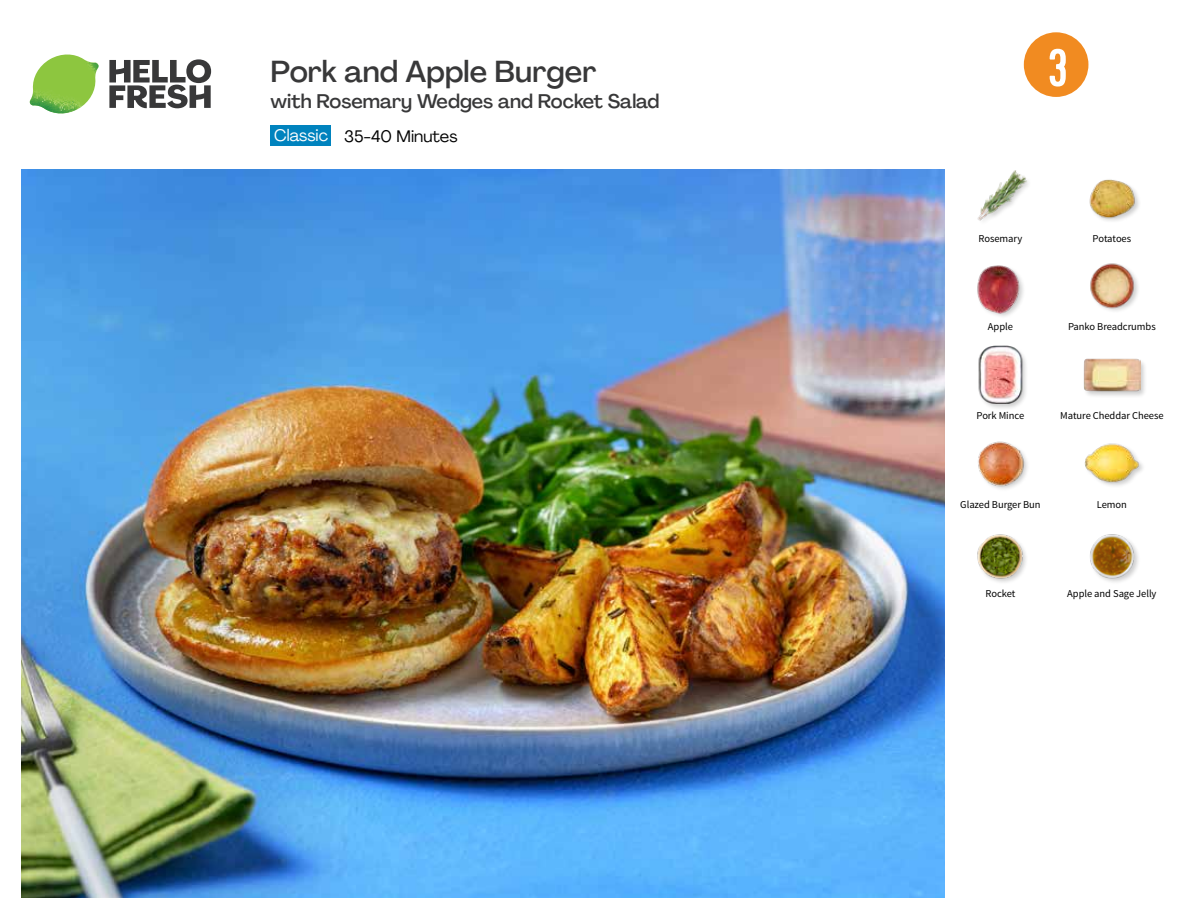
<style>
.page{position:relative;width:1188px;height:918px;background:#fff}
.page>*{position:absolute;margin:0;border:0;box-sizing:border-box;transform-origin:0 0}
.t1{font:54px "Kapra";color:#fff}
.t2{font:500 30px "Agrandir";color:#383839}
.t3{font:500 19.5px "Agrandir";color:#383839}
.t4{font:16.5px "Agrandir";color:#000}
.t5{font:16.5px "Agrandir";color:#fff}
.t6{font:10.5px "Source Sans Pro";letter-spacing:-.005em;color:#000}
</style>
<div class="page">
<svg style="left:109px;top:59px;width:102px;height:49px"></svg>
<img style="left:30px;top:55px;width:69px;height:59px">
<img style="left:21px;top:170px;width:924px;height:728px">
<div style="left:271px;top:126px;width:60px;height:20px;background:#0083be"></div>
<img style="left:977px;top:534px;width:49px;height:49px">
<img style="left:1090px;top:534px;width:48px;height:48px">
<img style="left:1090px;top:263px;width:48px;height:48px">
<img style="left:978px;top:441px;width:49px;height:48px">
<img style="left:1084px;top:443px;width:57px;height:43px">
<div style="left:1083px;top:358px;width:64px;height:40px;background:#000;opacity:.2"></div>
<img style="left:1083px;top:358px;width:58px;height:40px">
<img style="left:977px;top:170px;width:51px;height:51px">
<div style="left:977px;top:265px;width:49px;height:54px;background:#000;opacity:.2"></div>
<img style="left:977px;top:265px;width:47px;height:49px">
<div style="left:978px;top:345px;width:51px;height:65px;background:#000;opacity:.2"></div>
<img style="left:978px;top:346px;width:51px;height:57px">
<img style="left:1089px;top:179px;width:50px;height:42px">
<svg style="left:1023px;top:32px;width:66px;height:65px"></svg>
<h2 class="t2" style="left:271px;top:53px;width:327px">Pork and Apple Burger</h2>
<h3 class="t3" style="left:271px;top:89px;width:390px">with Rosemary Wedges and Rocket Salad</h3>
<h3 class="t5" style="left:274px;top:125px;width:55px">Classic</h3>
<h3 class="t4" style="left:344px;top:126px;width:115px">35-40 Minutes</h3>
<h1 class="t1" style="left:1048px;top:37px;width:21px">3</h1>
<p class="t6" style="left:979px;top:232px;width:45px">Rosemary</p>
<p class="t6" style="left:1093px;top:232px;width:40px">Potatoes</p>
<p class="t6" style="left:988px;top:320px;width:27px">Apple</p>
<p class="t6" style="left:1068px;top:320px;width:89px">Panko Breadcrumbs</p>
<p class="t6" style="left:977px;top:409px;width:49px">Pork Mince</p>
<p class="t6" style="left:1060px;top:409px;width:105px">Mature Cheddar Cheese</p>
<p class="t6" style="left:960px;top:498px;width:82px">Glazed Burger Bun</p>
<p class="t6" style="left:1097px;top:498px;width:32px">Lemon</p>
<p class="t6" style="left:986px;top:587px;width:31px">Rocket</p>
<p class="t6" style="left:1067px;top:587px;width:91px">Apple and Sage Jelly</p>
</div>
